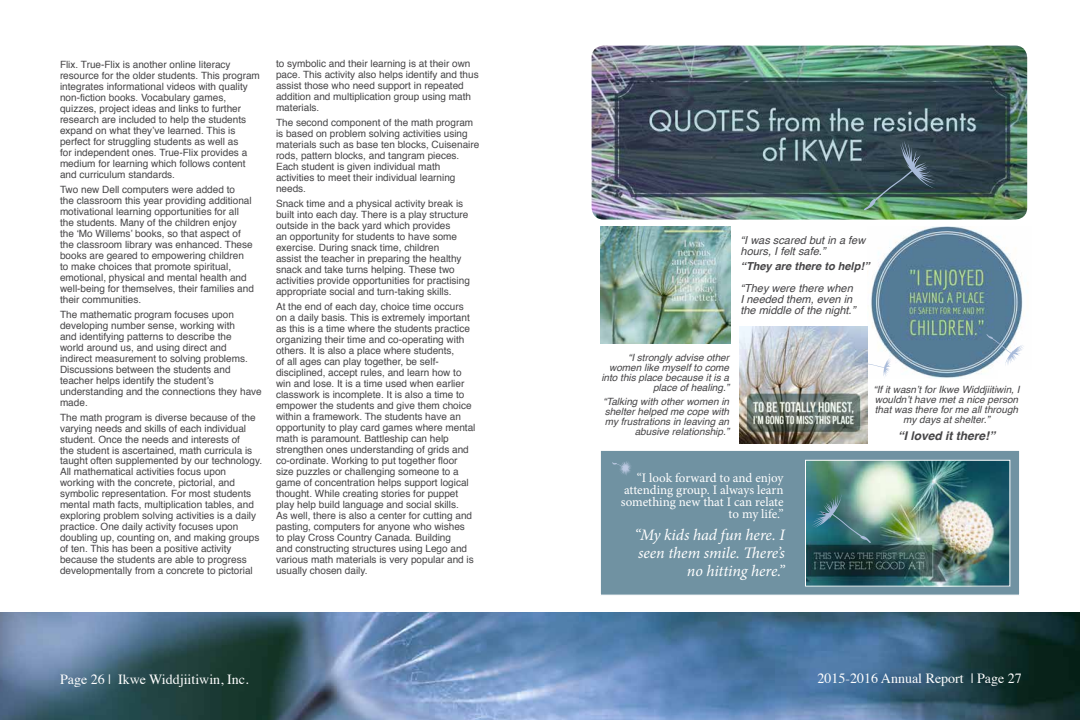
<style>
.page{position:relative;width:1080px;height:720px;background:#fff}
.page>*{position:absolute;margin:0;border:0;box-sizing:border-box;transform-origin:0 0}
.t1{font:italic 16px/18px "Minion Pro";letter-spacing:-.005em;color:#fff;text-align:right}
.t2{font:14px "Times";color:#fff}
.t3{font:13px/12px "Minion Pro";letter-spacing:-.005em;color:#fff;text-align:right}
.t4{font:italic 700 12px "Helvetica";color:#464547}
.t5{font:italic 11px/11px "Helvetica";color:#464547}
.t6{font:italic 700 11px "Helvetica";color:#464547}
.t7{font:10px/11px "Helvetica";color:#464547}
.t8{font:italic 10px/10px "Helvetica";color:#464547;text-align:right}
</style>
<div class="page">
<img style="left:0;top:612px;width:1080px;height:108px">
<img style="left:871px;top:226px;width:153px;height:153px">
<div style="left:998px;top:370px;width:36px;height:9px;background:#fff"></div>
<div style="left:600px;top:450px;width:420px;height:146px;background:#7092a2;border:1px solid #fff"></div>
<img style="left:807px;top:462px;width:201px;height:123px">
<div style="left:805px;top:460px;width:205px;height:127px;border:1px solid #fff"></div>
<img style="left:600px;top:227px;width:131px;height:117px">
<img style="left:592px;top:46px;width:435px;height:174px">
<svg style="left:811px;top:493px;width:60px;height:51px;background:#4f8488"></svg>
<svg style="left:863px;top:140px;width:73px;height:71px;background:#415d5c"></svg>
<svg style="left:986px;top:334px;width:38px;height:33px"></svg>
<svg style="left:868px;top:358px;width:24px;height:21px"></svg>
<svg style="left:612px;top:461px;width:19px;height:14px"></svg>
<img style="left:740px;top:326px;width:128px;height:118px">
<p class="t7" style="left:60px;top:59px;width:201px">Flix. True-Flix is another online literacy resource for the older students. This program integrates informational videos with quality non-fiction books. Vocabulary games, quizzes, project ideas and links to further research are included to help the students expand on what they’ve learned. This is perfect for struggling students as well as<br>for independent ones. True-Flix provides a medium for learning which follows content and curriculum standards.</p>
<p class="t7" style="left:60px;top:184px;width:195px">Two new Dell computers were added to<br>the classroom this year providing additional motivational learning opportunities for all the students. Many of the children enjoy<br>the ‘Mo Willems’ books, so that aspect of the classroom library was enhanced. These books are geared to empowering children to make choices that promote spiritual, emotional, physical and mental health and well-being for themselves, their families and their communities.</p>
<p class="t7" style="left:60px;top:309px;width:203px">The mathematic program focuses upon developing number sense, working with<br>and identifying patterns to describe the<br>world around us, and using direct and<br>indirect measurement to solving problems.<br>Discussions between the students and teacher helps identify the student’s understanding and the connections they have made.</p>
<p class="t7" style="left:60px;top:412px;width:204px">The math program is diverse because of the varying needs and skills of each individual student. Once the needs and interests of<br>the student is ascertained, math curricula is taught often supplemented by our technology.<br>All mathematical activities focus upon working with the concrete, pictorial, and symbolic representation. For most students mental math facts, multiplication tables, and exploring problem solving activities is a daily practice. One daily activity focuses upon doubling up, counting on, and making groups of ten. This has been a positive activity because the students are able to progress developmentally from a concrete to pictorial</p>
<p class="t7" style="left:276px;top:59px;width:204px">to symbolic and their learning is at their own pace. This activity also helps identify and thus assist those who need support in repeated addition and multiplication group using math materials.</p>
<p class="t7" style="left:276px;top:118px;width:205px">The second component of the math program is based on problem solving activities using materials such as base ten blocks, Cuisenaire rods, pattern blocks, and tangram pieces.<br>Each student is given individual math activities to meet their individual learning needs.</p>
<p class="t7" style="left:276px;top:199px;width:195px">Snack time and a physical activity break is built into each day. There is a play structure outside in the back yard which provides<br>an opportunity for students to have some exercise. During snack time, children<br>assist the teacher in preparing the healthy snack and take turns helping. These two activities provide opportunities for practising appropriate social and turn-taking skills.</p>
<p class="t7" style="left:276px;top:302px;width:201px">At the end of each day, choice time occurs on a daily basis. This is extremely important as this is a time where the students practice organizing their time and co-operating with others. It is also a place where students,<br>of all ages can play together, be self&shy;disciplined, accept rules, and learn how to win and lose. It is a time used when earlier classwork is incomplete. It is also a time to empower the students and give them choice within a framework. The students have an opportunity to play card games where mental math is paramount. Battleship can help strengthen ones understanding of grids and co-ordinate. Working to put together floor size puzzles or challenging someone to a game of concentration helps support logical thought. While creating stories for puppet play help build language and social skills.<br>As well, there is also a center for cutting and pasting, computers for anyone who wishes to play Cross Country Canada. Building<br>and constructing structures using Lego and various math materials is very popular and is usually chosen daily.</p>
<p class="t5" style="left:741px;top:235px;width:126px">“I was scared but in a few hours, I felt safe.”</p>
<p class="t6" style="left:741px;top:257px;width:130px">“They are there to help!”</p>
<p class="t5" style="left:740px;top:283px;width:116px">“They were there when<br>I needed them, even in the middle of the night.”</p>
<p class="t8" style="left:601px;top:352px;width:129px">“I strongly advise other women like myself to come into this place because it is a place of healing.”</p>
<p class="t8" style="left:603px;top:396px;width:128px">“Talking with other women in shelter helped me cope with my frustrations in leaving an abusive relationship.”</p>
<h3 class="t3" style="left:621px;top:472px;width:164px">“I look forward to and enjoy attending group. I always learn something new that I can relate to my life.”</h3>
<h1 class="t1" style="left:635px;top:526px;width:152px">“My kids had fun here. I seen them smile. There’s no hitting here.”</h1>
<p class="t8" style="left:873px;top:384px;width:148px;text-align:center">“If it wasn’t for Ikwe Widdjiitiwin, I wouldn’t have met a nice person that was there for me all through my days at shelter.”</p>
<p class="t4" style="left:898px;top:425px;width:99px">“I loved it there!”</p>
<h2 class="t2" style="left:60px;top:666px;width:190px">Page 26 | Ikwe Widdjiitiwin, Inc.</h2>
<h2 class="t2" style="left:818px;top:665px;width:206px">2015-2016 Annual Report | Page 27</h2>
</div>
